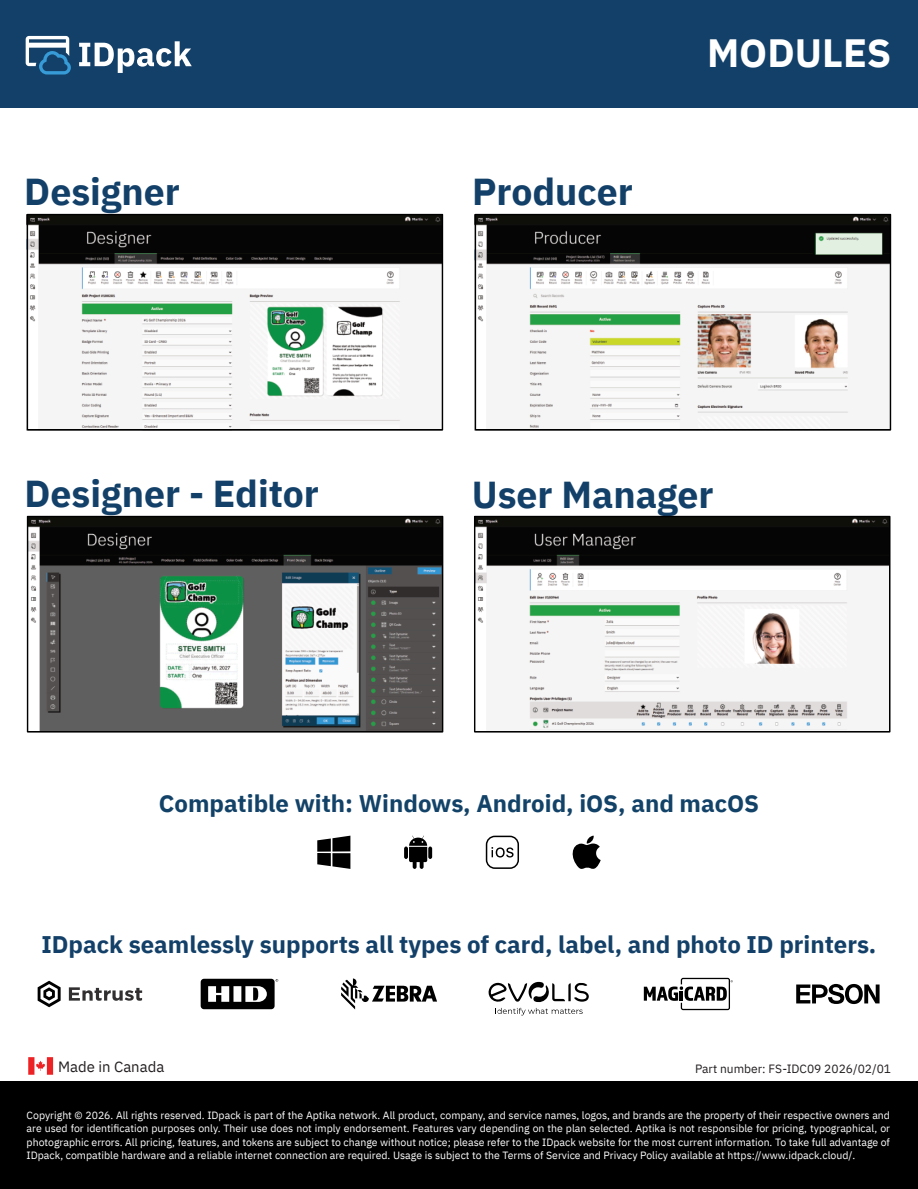
<style>
.page{position:relative;width:918px;height:1189px;background:#fff}
.page>*{position:absolute;margin:0;border:0;box-sizing:border-box;transform-origin:0 0}
.t1{font:700 39.3px "IBM Plex Sans";color:#fff}
.t2{font:700 37.35px "IBM Plex Sans";color:#134068}
.t3{font:700 24px "IBM Plex Sans";color:#134068}
.t4{font:700 24px "IBM Plex Sans";color:#124268}
.t5{font:14.85px "IBM Plex Sans";color:#231f20}
.t6{font:12px "IBM Plex Sans";color:#231f20}
.t7{font:10.5px/13.5px "IBM Plex Sans";color:#fff;text-align:justify}
</style>
<div class="page">
<div style="left:0;top:1080px;width:918px;height:108px;background:#000"></div>
<svg style="left:201px;top:978px;width:77px;height:31px"></svg>
<svg style="left:341px;top:978px;width:96px;height:31px"></svg>
<svg style="left:644px;top:977px;width:89px;height:33px"></svg>
<svg style="left:69px;top:987px;width:73px;height:13px"></svg>
<svg style="left:38px;top:980px;width:23px;height:27px"></svg>
<svg style="left:488px;top:981px;width:101px;height:34px"></svg>
<div style="left:0;top:0;width:918px;height:108px;background:#134068"></div>
<svg style="left:79px;top:41px;width:113px;height:32px"></svg>
<svg style="left:26px;top:36px;width:45px;height:38px"></svg>
<svg style="left:28px;top:1057px;width:25px;height:17px"></svg>
<svg style="left:796px;top:983px;width:84px;height:21px"></svg>
<svg style="left:27px;top:214px;width:416px;height:216px;fill:#f5f5f5"></svg>
<svg style="left:27px;top:516px;width:416px;height:216px"></svg>
<svg style="left:475px;top:214px;width:416px;height:216px;fill:#f5f5f5"></svg>
<svg style="left:474px;top:516px;width:416px;height:216px;fill:#f5f5f5"></svg>
<svg style="left:409px;top:835px;width:18px;height:33px"></svg>
<svg style="left:404px;top:846px;width:4px;height:13px"></svg>
<svg style="left:428px;top:846px;width:4px;height:13px"></svg>
<svg style="left:572px;top:835px;width:29px;height:34px"></svg>
<svg style="left:317px;top:835px;width:33px;height:33px"></svg>
<svg style="left:486px;top:835px;width:33px;height:33px"></svg>
<h2 class="t2" style="left:24px;top:176px;width:157px">Designer</h2>
<h2 class="t2" style="left:24px;top:478px;width:296px">Designer - Editor</h2>
<h2 class="t2" style="left:472px;top:176px;width:162px">Producer</h2>
<h1 class="t1" style="left:707px;top:36px;width:186px">MODULES</h1>
<h2 class="t2" style="left:472px;top:478px;width:243px">User Manager</h2>
<h3 class="t4" style="left:159px;top:793px;width:602px">Compatible with: Windows, Android, iOS, and macOS</h3>
<h3 class="t3" style="left:41px;top:934px;width:836px">IDpack seamlessly supports all types of card, label, and photo ID printers.</h3>
<h3 class="t5" style="left:58px;top:1060px;width:108px">Made in Canada</h3>
<p class="t6" style="left:695px;top:1063px;width:197px">Part number: FS-IDC09 2026/02/01</p>
<p class="t7" style="left:27px;top:1108px;width:865px">Copyright © 2026. All rights reserved. IDpack is part of the Aptika network. All product, company, and service names, logos, and brands are the property of their respective owners and are used for identification purposes only. Their use does not imply endorsement. Features vary depending on the plan selected. Aptika is not responsible for pricing, typographical, or photographic errors. All pricing, features, and tokens are subject to change without notice; please refer to the IDpack website for the most current information. To take full advantage of IDpack, compatible hardware and a reliable internet connection are required. Usage is subject to the Terms of Service and Privacy Policy available at https://www.idpack.cloud/.</p>
</div>
